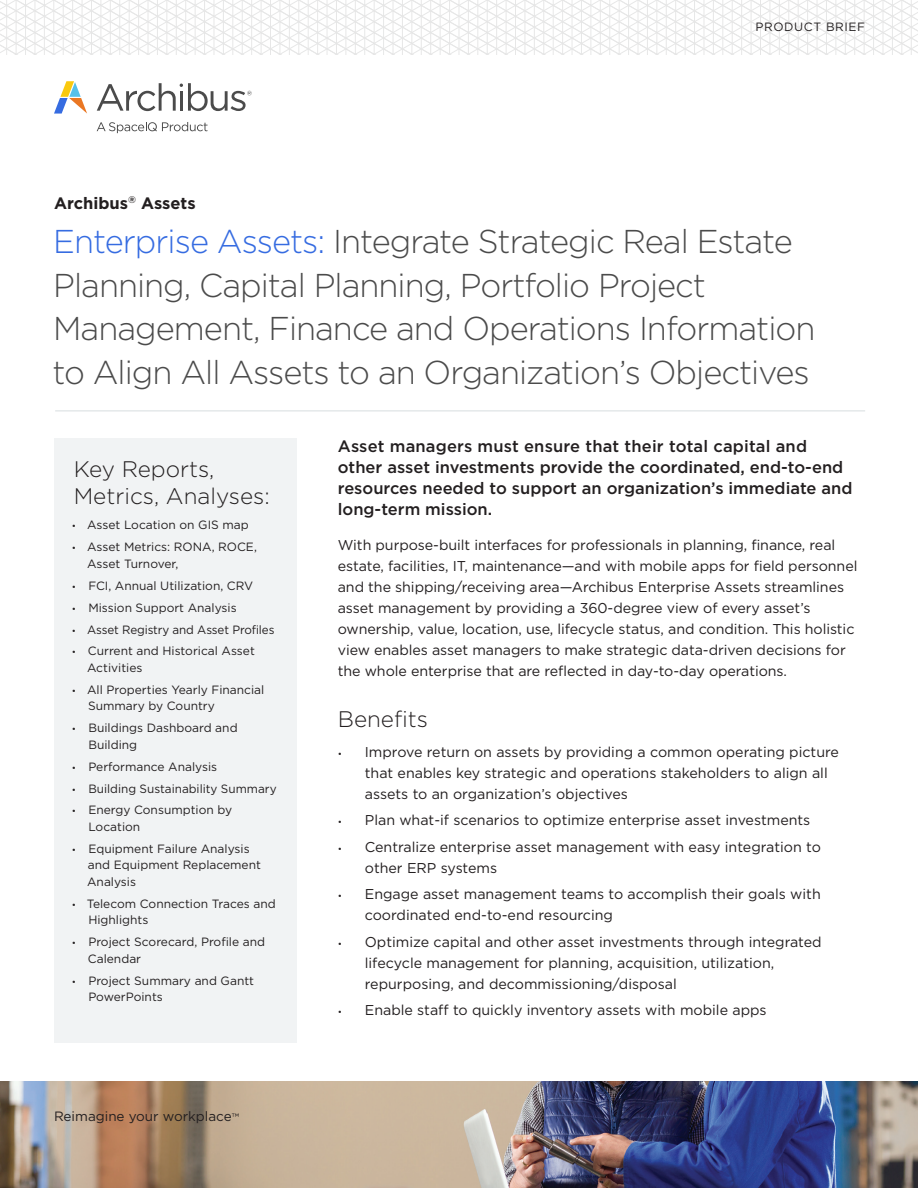
<style>
.page{position:relative;width:918px;height:1188px;background:#fff}
.page>*{position:absolute;margin:0;border:0;box-sizing:border-box;transform-origin:0 0}
.Header_22pt{font:300 33px/43.5px "Gotham";letter-spacing:-.03em;color:#4b4b4b}
.Subhead{font:300 22.5px/27px "Gotham";color:#231f20}
.Intro{font:500 16.5px/21px "Gotham";color:#231f20}
.Product_Header{font:700 16.5px "Gotham";color:#231f20}
.Body{font:14.25px/21px "Gotham";letter-spacing:-.005em;color:#231f20}
.t1{font:13.5px "Gotham";color:#231f20}
.Page-label{font:12px/16.5px "Gotham";color:#231f20}
.Page-label-2{font:12px "Gotham";letter-spacing:.05em;color:#231f20}
.s1{color:#366ce1}
.s2{font-size:9px}
.s3{font-size:10.65px}
</style>
<div class="page">
<svg style="left:54px;top:81px;width:33px;height:33px"></svg>
<svg style="left:97px;top:83px;width:155px;height:28px"></svg>
<svg style="left:97px;top:122px;width:111px;height:11px"></svg>
<svg style="left:0;top:0;width:918px;height:54px"></svg>
<hr style="left:55px;top:411px;width:810px;height:1px;background:#d8dde0">
<img style="left:0;top:1081px;width:918px;height:107px">
<div style="left:54px;top:438px;width:243px;height:605px;background:#f1f3f4"></div>
<p class="Product_Header" style="left:54px;top:193px;width:143px">Archibus<sup>®</sup> Assets</p>
<p class="Page-label-2" style="left:756px;top:20px;width:111px">PRODUCT BRIEF</p>
<p class="Header_22pt" style="left:52px;top:220px;width:765px"><span class="s1">Enterprise Assets:</span> Integrate Strategic Real Estate Planning, Capital Planning, Portfolio Project Management, Finance and Operations Information to Align All Assets to an Organization’s Objectives</p>
<p class="Subhead" style="left:74px;top:456px;width:197px">Key Reports,<br>Metrics, Analyses:</p>
<p class="Page-label" style="left:72px;top:517px;width:179px"><span class="s2">•</span> Asset Location on GIS map</p>
<p class="Page-label" style="left:87px;top:539px;width:171px;text-indent:-15px"><span class="s2">•</span> Asset Metrics: RONA, ROCE,<br>Asset Turnover,</p>
<p class="Page-label" style="left:72px;top:577px;width:183px"><span class="s2">•</span> FCI, Annual Utilization, CRV</p>
<p class="Page-label" style="left:72px;top:599px;width:166px"><span class="s2">•</span> Mission Support Analysis</p>
<p class="Page-label" style="left:72px;top:621px;width:204px"><span class="s2">•</span> Asset Registry and Asset Profiles</p>
<p class="Page-label" style="left:87px;top:643px;width:169px;text-indent:-15px"><span class="s2">•</span> Current and Historical Asset<br>Activities</p>
<p class="Page-label" style="left:88px;top:681px;width:178px;text-indent:-16px"><span class="s2">•</span> All Properties Yearly Financial<br>Summary by Country</p>
<p class="Page-label" style="left:88px;top:720px;width:151px;text-indent:-17px"><span class="s2">•</span> Buildings Dashboard and<br>Building</p>
<p class="Page-label" style="left:72px;top:758px;width:147px"><span class="s2">•</span> Performance Analysis</p>
<p class="Page-label" style="left:72px;top:780px;width:206px"><span class="s2">•</span> Building Sustainability Summary</p>
<p class="Page-label" style="left:88px;top:802px;width:145px;text-indent:-17px"><span class="s2">•</span> Energy Consumption by<br>Location</p>
<p class="Page-label" style="left:87px;top:840px;width:175px;text-indent:-15px"><span class="s2">•</span> Equipment Failure Analysis and Equipment Replacement<br>Analysis</p>
<p class="Page-label" style="left:88px;top:895px;width:189px;text-indent:-17px"><span class="s2">•</span> Telecom Connection Traces and<br>Highlights</p>
<p class="Page-label" style="left:88px;top:933px;width:179px;text-indent:-16px"><span class="s2">•</span> Project Scorecard, Profile and<br>Calendar</p>
<p class="Page-label" style="left:88px;top:972px;width:167px;text-indent:-17px"><span class="s2">•</span> Project Summary and Gantt<br>PowerPoints</p>
<p class="t1" style="left:54px;top:1108px;width:187px">Reimagine your workplace<span class="s3">™</span></p>
<p class="Intro" style="left:338px;top:435px;width:516px">Asset managers must ensure that their total capital and other asset investments provide the coordinated, end-to-end resources needed to support an organization’s immediate and long-term mission.</p>
<p class="Body" style="left:338px;top:534px;width:521px">With purpose-built interfaces for professionals in planning, finance, real estate, facilities, IT, maintenance—and with mobile apps for field personnel and the shipping/receiving area—Archibus Enterprise Assets streamlines asset management by providing a 360-degree view of every asset’s ownership, value, location, use, lifecycle status, and condition. This holistic view enables asset managers to make strategic data-driven decisions for the whole enterprise that are reflected in day-to-day operations.</p>
<p class="Subhead" style="left:338px;top:706px;width:92px">Benefits</p>
<p class="Body" style="left:365px;top:741px;width:476px;text-indent:-27px"><span class="s2">•</span> Improve return on assets by providing a common operating picture that enables key strategic and operations stakeholders to align all assets to an organization’s objectives</p>
<p class="Body" style="left:338px;top:810px;width:474px"><span class="s2">•</span> Plan what-if scenarios to optimize enterprise asset investments</p>
<p class="Body" style="left:365px;top:836px;width:458px;text-indent:-27px"><span class="s2">•</span> Centralize enterprise asset management with easy integration to other ERP systems</p>
<p class="Body" style="left:365px;top:883px;width:458px;text-indent:-27px"><span class="s2">•</span> Engage asset management teams to accomplish their goals with coordinated end-to-end resourcing</p>
<p class="Body" style="left:365px;top:931px;width:458px;text-indent:-27px"><span class="s2">•</span> Optimize capital and other asset investments through integrated lifecycle management for planning, acquisition, utilization, repurposing, and decommissioning/disposal</p>
<p class="Body" style="left:338px;top:999px;width:430px"><span class="s2">•</span> Enable staff to quickly inventory assets with mobile apps</p>
</div>
